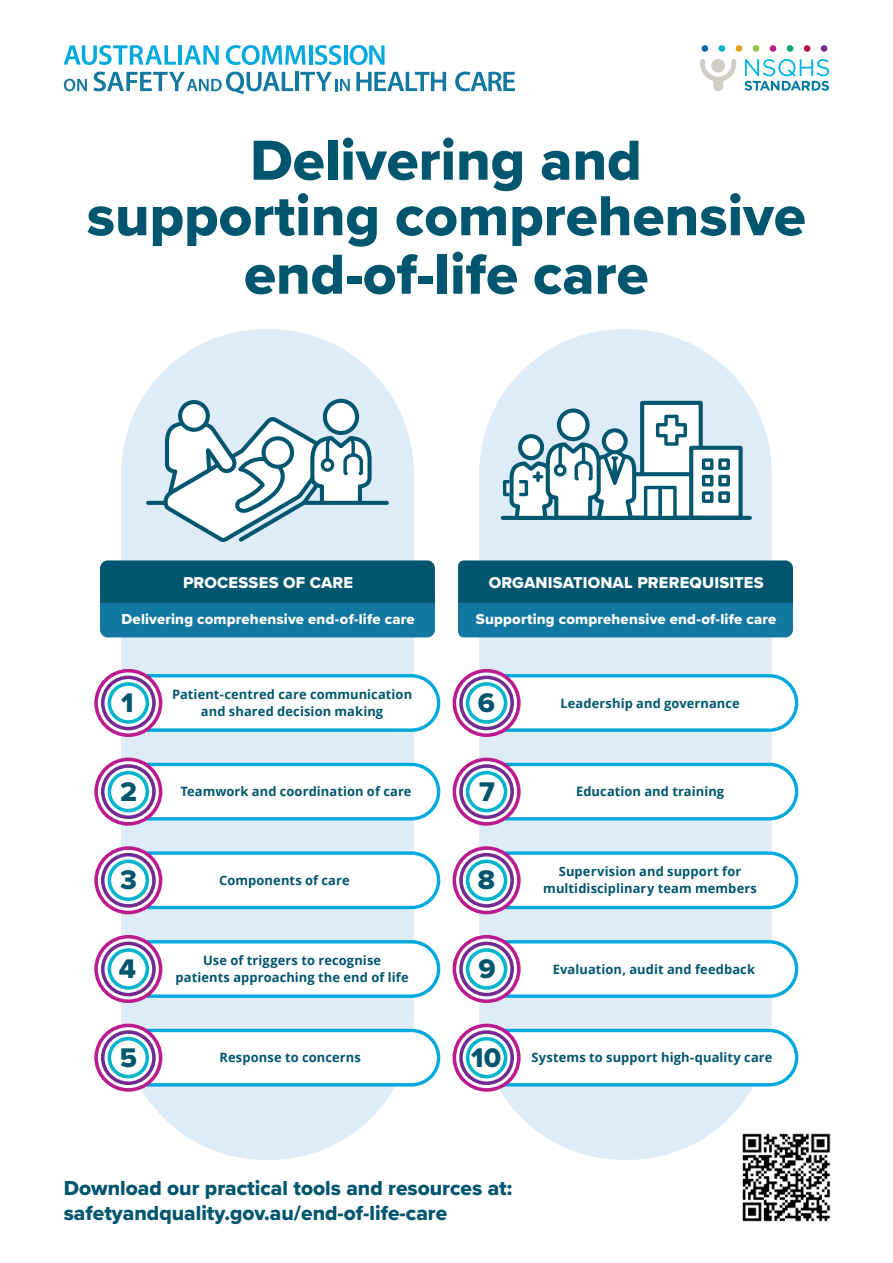
<style>
.page{position:relative;width:893px;height:1263px;background:#fff}
.page>*{position:absolute;margin:0;border:0;box-sizing:border-box;transform-origin:0 0}
.A4_heading{font:58.5px/57px "Proxima Nova Extrabld";color:#00556f;text-align:center}
.t1{font:27.9px "Proxima Nova Extrabld";color:#00556f}
.A3_Heading{font:21px/25.5px "Proxima Nova Extrabld";color:#00556f}
.t2{font:16.35px "Proxima Nova Extrabld";letter-spacing:.015em;color:#fff}
.t3{font:15px "Proxima Nova Extrabld";letter-spacing:.01em;color:#fff}
.t4{font:700 12.9px/17px "Open Sans";letter-spacing:.01em;color:#00556f;text-align:center}
.s1{font-family:"Proxima Nova Extrabld";font-weight:400;font-size:27.9px}
</style>
<div class="page">
<svg style="left:64px;top:45px;width:112px;height:20px"></svg>
<hr style="left:178px;top:45px;width:4px;height:20px;background:#00a9dd">
<svg style="left:184px;top:45px;width:35px;height:20px"></svg>
<svg style="left:226px;top:45px;width:80px;height:20px"></svg>
<hr style="left:309px;top:45px;width:3px;height:20px;background:#00a9dd">
<svg style="left:315px;top:45px;width:26px;height:20px"></svg>
<hr style="left:344px;top:45px;width:3px;height:20px;background:#00a9dd">
<svg style="left:350px;top:45px;width:35px;height:20px"></svg>
<svg style="left:64px;top:79px;width:23px;height:12px"></svg>
<svg style="left:93px;top:72px;width:200px;height:22px"></svg>
<hr style="left:295px;top:72px;width:4px;height:19px;background:#1278a2">
<svg style="left:300px;top:72px;width:50px;height:19px"></svg>
<svg style="left:356px;top:72px;width:90px;height:19px"></svg>
<svg style="left:455px;top:72px;width:60px;height:19px"></svg>
<svg style="left:701px;top:45px;width:7px;height:7px"></svg>
<svg style="left:719px;top:45px;width:6px;height:7px"></svg>
<svg style="left:735px;top:45px;width:7px;height:7px"></svg>
<svg style="left:753px;top:45px;width:6px;height:7px"></svg>
<svg style="left:770px;top:45px;width:6px;height:7px"></svg>
<svg style="left:787px;top:45px;width:6px;height:7px"></svg>
<svg style="left:804px;top:45px;width:7px;height:7px"></svg>
<svg style="left:821px;top:45px;width:7px;height:7px"></svg>
<svg style="left:744px;top:59px;width:85px;height:32px"></svg>
<svg style="left:700px;top:59px;width:36px;height:32px"></svg>
<div style="left:121px;top:329px;width:293px;height:831px;background:#deecf8;border-radius:144px"></div>
<div style="left:479px;top:329px;width:293px;height:831px;background:#deecf8;border-radius:144px"></div>
<svg style="left:453px;top:1024px;width:345px;height:68px"></svg>
<svg style="left:94px;top:1024px;width:346px;height:68px"></svg>
<svg style="left:94px;top:669px;width:346px;height:68px"></svg>
<svg style="left:453px;top:669px;width:345px;height:68px"></svg>
<svg style="left:94px;top:758px;width:346px;height:68px"></svg>
<svg style="left:453px;top:758px;width:345px;height:68px"></svg>
<svg style="left:94px;top:846px;width:346px;height:68px"></svg>
<svg style="left:453px;top:846px;width:345px;height:68px"></svg>
<svg style="left:453px;top:935px;width:345px;height:68px"></svg>
<svg style="left:94px;top:935px;width:346px;height:68px"></svg>
<svg style="left:100px;top:560px;width:335px;height:77px;background:#096586"></svg>
<svg style="left:458px;top:560px;width:335px;height:77px;background:#096586"></svg>
<svg style="left:148px;top:501px;width:15px;height:4px"></svg>
<svg style="left:325px;top:401px;width:32px;height:32px"></svg>
<div style="left:323px;top:399px;width:36px;height:36px;border:4px solid #00556f;border-radius:50%"></div>
<svg style="left:374px;top:501px;width:13px;height:4px"></svg>
<svg style="left:163px;top:412px;width:211px;height:130px"></svg>
<svg style="left:180px;top:402px;width:28px;height:28px"></svg>
<div style="left:178px;top:400px;width:32px;height:32px;border:4px solid #00556f;border-radius:50%"></div>
<div style="left:642px;top:403px;width:59px;height:115px;background:#fff"></div>
<div style="left:640px;top:401px;width:63px;height:119px;border:4px solid #00556f"></div>
<div style="left:623px;top:474px;width:113px;height:44px;background:#fff"></div>
<div style="left:621px;top:472px;width:117px;height:48px;border:4px solid #00556f"></div>
<div style="left:644px;top:486px;width:18px;height:33px;border:3px solid #00556f"></div>
<div style="left:659px;top:486px;width:18px;height:33px;border:3px solid #00556f"></div>
<div style="left:691px;top:448px;width:50px;height:70px;background:#fff"></div>
<div style="left:689px;top:446px;width:54px;height:74px;border:4px solid #00556f"></div>
<div style="left:702px;top:458px;width:11px;height:12px;border:3px solid #00556f"></div>
<div style="left:702px;top:475px;width:11px;height:11px;border:3px solid #00556f"></div>
<div style="left:702px;top:491px;width:11px;height:12px;border:3px solid #00556f"></div>
<div style="left:718px;top:458px;width:12px;height:12px;border:3px solid #00556f"></div>
<div style="left:718px;top:475px;width:12px;height:11px;border:3px solid #00556f"></div>
<div style="left:718px;top:491px;width:12px;height:12px;border:3px solid #00556f"></div>
<svg style="left:655px;top:414px;width:32px;height:32px"></svg>
<hr style="left:503px;top:516px;width:247px;height:4px;background:#00556f">
<svg style="left:604px;top:430px;width:22px;height:22px"></svg>
<div style="left:602px;top:428px;width:26px;height:26px;border:4px solid #00556f;border-radius:50%"></div>
<svg style="left:520px;top:436px;width:22px;height:22px"></svg>
<div style="left:518px;top:434px;width:26px;height:26px;border:4px solid #00556f;border-radius:50%"></div>
<svg style="left:503px;top:480px;width:4px;height:16px"></svg>
<svg style="left:559px;top:411px;width:29px;height:28px"></svg>
<div style="left:557px;top:408px;width:33px;height:33px;border:4px solid #00556f;border-radius:50%"></div>
<svg style="left:507px;top:440px;width:131px;height:80px"></svg>
<div style="left:554px;top:464px;width:12px;height:12px;border:3px solid #00556f;border-radius:50%"></div>
<img style="left:742px;top:1133px;width:89px;height:89px">
<h1 class="A4_heading" style="left:87px;top:131px;width:721px">Delivering and<br>supporting comprehensive end-of-life care</h1>
<p class="t2" style="left:183px;top:570px;width:172px">PROCESSES OF CARE</p>
<p class="t2" style="left:489px;top:569px;width:276px">ORGANISATIONAL PREREQUISITES</p>
<p class="t3" style="left:121px;top:607px;width:295px">Delivering comprehensive end-of-life care</p>
<p class="t3" style="left:476px;top:607px;width:302px">Supporting comprehensive end-of-life care</p>
<p class="t4" style="left:172px;top:686px;width:242px">Patient-centred care communication and shared decision making</p>
<p class="t1" style="left:121px;top:682px;width:14px">1</p>
<p class="t1" style="left:478px;top:682px;width:19px">6</p>
<p class="t4" style="left:560px;top:694px;width:181px">Leadership and governance</p>
<p class="t1" style="left:120px;top:770px;width:18px">2</p>
<p class="t4" style="left:180px;top:783px;width:233px">Teamwork and coordination of care</p>
<p class="t1" style="left:479px;top:770px;width:17px">7</p>
<p class="t4" style="left:576px;top:783px;width:150px">Education and training</p>
<p class="t1" style="left:120px;top:859px;width:18px">3</p>
<p class="t1" style="left:478px;top:859px;width:19px">8</p>
<p class="t4" style="left:219px;top:871px;width:132px">Components of care</p>
<p class="t4" style="left:559px;top:863px;width:184px">Supervision and support for</p>
<p class="t4" style="left:543px;top:880px;width:215px">multidisciplinary team members</p>
<p class="t4" style="left:176px;top:952px;width:235px">Use of triggers to recognise patients approaching the end of life</p>
<p class="t1" style="left:119px;top:948px;width:19px">4</p>
<p class="t1" style="left:479px;top:948px;width:19px">9</p>
<p class="t4" style="left:553px;top:960px;width:204px">Evaluation, audit and feedback</p>
<p class="t1" style="left:120px;top:1036px;width:19px">5</p>
<p class="t4" style="left:220px;top:1049px;width:143px">Response to concerns</p>
<p class="t4" style="left:471px;top:1049px;width:303px"><span class="s1">10</span> Systems to support high-quality care</p>
<h1 class="A3_Heading" style="left:64px;top:1175px;width:450px">Download our practical tools and resources at: safetyandquality.gov.au/end-of-life-care</h1>
</div>
